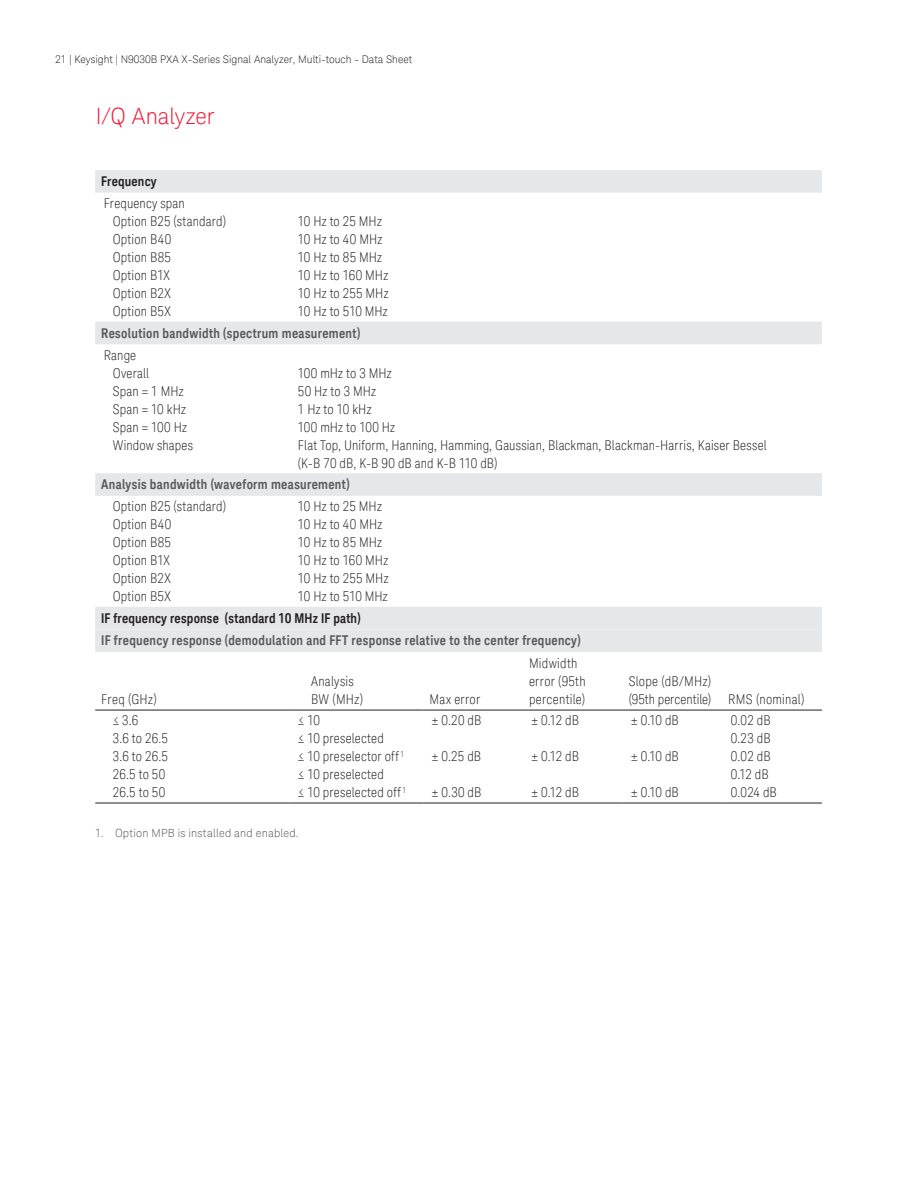
<style>
.page{position:relative;width:918px;height:1188px;background:#fff}
.page>*{position:absolute;margin:0;border:0;box-sizing:border-box;transform-origin:0 0}
.K_Heading_1{font:300 22.5px "Keysight Sans";letter-spacing:-.01em;color:#ed1a36}
.K_Table_Text{font:300 condensed 13.5px/18px "Keysight Sans";letter-spacing:.01em;color:#231f20}
.K_Table_Heading_2{font:700 13.5px "Keysight Sans Condensed";letter-spacing:.025em;color:#57585a}
.K_Table_Heading_3{font:300 condensed 13.5px/18px "Keysight Sans";letter-spacing:.015em;color:#231f20}
.K_Table_Heading_1{font:700 13.5px "Keysight Sans Condensed";letter-spacing:.01em;color:#231f20}
.t1{font:300 11.25px "Keysight Sans";letter-spacing:.015em;color:#57585a}
.t2{font:300 10.5px "Keysight Sans";color:#231f20}
</style>
<div class="page">
<div style="left:95px;top:170px;width:727px;height:23px;background:#e6e7e9"></div>
<svg style="left:95px;top:322px;width:727px;height:330px"></svg>
<hr style="left:95px;top:710px;width:194px;height:1px;background:#231f20">
<hr style="left:289px;top:710px;width:134px;height:1px;background:#231f20">
<hr style="left:423px;top:710px;width:100px;height:1px;background:#231f20">
<hr style="left:523px;top:710px;width:100px;height:1px;background:#231f20">
<hr style="left:623px;top:710px;width:99px;height:1px;background:#231f20">
<hr style="left:722px;top:710px;width:100px;height:1px;background:#231f20">
<hr style="left:95px;top:803px;width:194px;height:1px;background:#231f20">
<hr style="left:289px;top:803px;width:134px;height:1px;background:#231f20">
<hr style="left:423px;top:803px;width:100px;height:1px;background:#231f20">
<hr style="left:523px;top:803px;width:100px;height:1px;background:#231f20">
<hr style="left:623px;top:803px;width:99px;height:1px;background:#231f20">
<hr style="left:722px;top:803px;width:100px;height:1px;background:#231f20">
<p class="t2" style="left:55px;top:53px;width:359px">21 | Keysight | N9030B PXA X-Series Signal Analyzer, Multi-touch - Data Sheet</p>
<p class="K_Heading_1" style="left:96px;top:103px;width:120px">I/Q Analyzer</p>
<p class="K_Table_Heading_1" style="left:101px;top:173px;width:57px">Frequency</p>
<p class="K_Table_Text" style="left:104px;top:194px;width:83px">Frequency span</p>
<p class="K_Table_Text" style="left:113px;top:212px;width:115px">Option B25 (standard)</p>
<p class="K_Table_Text" style="left:113px;top:230px;width:60px">Option B40</p>
<p class="K_Table_Text" style="left:113px;top:248px;width:60px">Option B85</p>
<p class="K_Table_Text" style="left:113px;top:266px;width:59px">Option B1X</p>
<p class="K_Table_Text" style="left:113px;top:284px;width:60px">Option B2X</p>
<p class="K_Table_Text" style="left:113px;top:302px;width:60px">Option B5X</p>
<p class="K_Table_Text" style="left:298px;top:212px;width:86px">10 Hz to 25 MHz</p>
<p class="K_Table_Text" style="left:298px;top:230px;width:86px">10 Hz to 40 MHz</p>
<p class="K_Table_Text" style="left:298px;top:248px;width:86px">10 Hz to 85 MHz</p>
<p class="K_Table_Text" style="left:298px;top:266px;width:92px">10 Hz to 160 MHz</p>
<p class="K_Table_Text" style="left:298px;top:284px;width:92px">10 Hz to 255 MHz</p>
<p class="K_Table_Text" style="left:298px;top:302px;width:92px">10 Hz to 510 MHz</p>
<p class="K_Table_Heading_2" style="left:101px;top:325px;width:261px">Resolution bandwidth (spectrum measurement)</p>
<p class="K_Table_Text" style="left:104px;top:346px;width:34px">Range</p>
<p class="K_Table_Text" style="left:113px;top:364px;width:38px">Overall</p>
<p class="K_Table_Text" style="left:113px;top:382px;width:73px">Span = 1 MHz</p>
<p class="K_Table_Text" style="left:113px;top:400px;width:75px">Span = 10 kHz</p>
<p class="K_Table_Text" style="left:113px;top:418px;width:76px">Span = 100 Hz</p>
<p class="K_Table_Text" style="left:113px;top:436px;width:82px">Window shapes</p>
<p class="K_Table_Text" style="left:298px;top:364px;width:96px">100 mHz to 3 MHz</p>
<p class="K_Table_Text" style="left:298px;top:382px;width:80px">50 Hz to 3 MHz</p>
<p class="K_Table_Text" style="left:298px;top:400px;width:75px">1 Hz to 10 kHz</p>
<p class="K_Table_Text" style="left:298px;top:418px;width:99px">100 mHz to 100 Hz</p>
<p class="K_Table_Text" style="left:298px;top:436px;width:471px">Flat Top, Uniform, Hanning, Hamming, Gaussian, Blackman, Blackman-Harris, Kaiser Bessel (K-B 70 dB, K-B 90 dB and K-B 110 dB)</p>
<p class="K_Table_Heading_2" style="left:101px;top:476px;width:250px">Analysis bandwidth (waveform measurement)</p>
<p class="K_Table_Text" style="left:113px;top:497px;width:115px">Option B25 (standard)</p>
<p class="K_Table_Text" style="left:113px;top:515px;width:60px">Option B40</p>
<p class="K_Table_Text" style="left:113px;top:533px;width:60px">Option B85</p>
<p class="K_Table_Text" style="left:113px;top:551px;width:59px">Option B1X</p>
<p class="K_Table_Text" style="left:113px;top:569px;width:60px">Option B2X</p>
<p class="K_Table_Text" style="left:113px;top:587px;width:60px">Option B5X</p>
<p class="K_Table_Text" style="left:298px;top:497px;width:86px">10 Hz to 25 MHz</p>
<p class="K_Table_Text" style="left:298px;top:515px;width:86px">10 Hz to 40 MHz</p>
<p class="K_Table_Text" style="left:298px;top:533px;width:86px">10 Hz to 85 MHz</p>
<p class="K_Table_Text" style="left:298px;top:551px;width:92px">10 Hz to 160 MHz</p>
<p class="K_Table_Text" style="left:298px;top:569px;width:92px">10 Hz to 255 MHz</p>
<p class="K_Table_Text" style="left:298px;top:587px;width:92px">10 Hz to 510 MHz</p>
<p class="K_Table_Heading_1" style="left:101px;top:610px;width:261px">IF frequency response (standard 10 MHz IF path)</p>
<p class="K_Table_Heading_2" style="left:101px;top:632px;width:481px">IF frequency response (demodulation and FFT response relative to the center frequency)</p>
<p class="K_Table_Heading_3" style="left:101px;top:690px;width:57px">Freq (GHz)</p>
<p class="K_Table_Text" style="left:113px;top:712px;width:27px">≤ 3.6</p>
<p class="K_Table_Text" style="left:113px;top:730px;width:57px">3.6 to 26.5</p>
<p class="K_Table_Text" style="left:113px;top:748px;width:57px">3.6 to 26.5<br>26.5 to 50</p>
<p class="K_Table_Text" style="left:113px;top:784px;width:54px">26.5 to 50</p>
<p class="K_Table_Heading_3" style="left:311px;top:672px;width:44px">Analysis</p>
<p class="K_Table_Heading_3" style="left:311px;top:690px;width:54px">BW (MHz)</p>
<p class="K_Table_Heading_3" style="left:429px;top:690px;width:52px">Max error</p>
<p class="K_Table_Text" style="left:298px;top:712px;width:24px">≤ 10</p>
<p class="K_Table_Text" style="left:298px;top:730px;width:88px">≤ 10 preselected</p>
<p class="K_Table_Text" style="left:298px;top:748px;width:108px">≤ 10 preselector off <sup>1</sup></p>
<p class="K_Table_Text" style="left:298px;top:766px;width:88px">≤ 10 preselected</p>
<p class="K_Table_Text" style="left:298px;top:784px;width:110px">≤ 10 preselected off <sup>1</sup></p>
<p class="K_Table_Text" style="left:432px;top:712px;width:51px">± 0.20 dB</p>
<p class="K_Table_Text" style="left:432px;top:748px;width:51px">± 0.25 dB</p>
<p class="K_Table_Text" style="left:432px;top:784px;width:51px">± 0.30 dB</p>
<p class="t1" style="left:95px;top:827px;width:205px">1. Option MPB is installed and enabled.</p>
<p class="K_Table_Heading_3" style="left:529px;top:654px;width:58px">Midwidth error (95th percentile)</p>
<p class="K_Table_Text" style="left:532px;top:712px;width:49px">± 0.12 dB</p>
<p class="K_Table_Text" style="left:532px;top:748px;width:49px">± 0.12 dB</p>
<p class="K_Table_Text" style="left:532px;top:784px;width:49px">± 0.12 dB</p>
<p class="K_Table_Heading_3" style="left:629px;top:672px;width:84px">Slope (dB/MHz) (95th percentile)</p>
<p class="K_Table_Text" style="left:631px;top:712px;width:49px">± 0.10 dB</p>
<p class="K_Table_Text" style="left:631px;top:748px;width:49px">± 0.10 dB</p>
<p class="K_Table_Text" style="left:631px;top:784px;width:49px">± 0.10 dB</p>
<p class="K_Table_Heading_3" style="left:728px;top:690px;width:78px">RMS (nominal)</p>
<p class="K_Table_Text" style="left:731px;top:712px;width:41px">0.02 dB</p>
<p class="K_Table_Text" style="left:731px;top:730px;width:41px">0.23 dB</p>
<p class="K_Table_Text" style="left:731px;top:748px;width:41px">0.02 dB</p>
<p class="K_Table_Text" style="left:731px;top:766px;width:39px">0.12 dB</p>
<p class="K_Table_Text" style="left:731px;top:784px;width:48px">0.024 dB</p>
</div>
